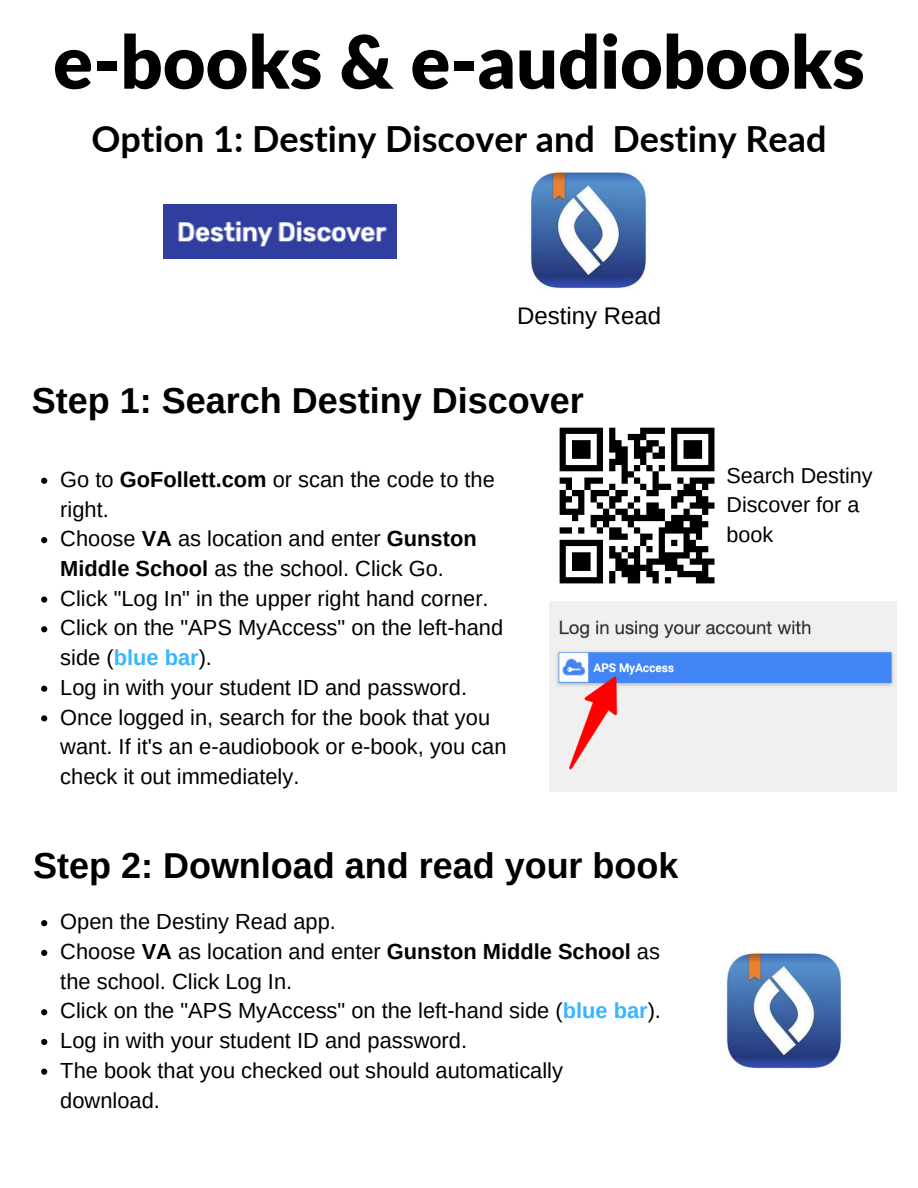
<style>
.page{position:relative;width:918px;height:1188px;background:#fff}
.page>*{position:absolute;margin:0;border:0;box-sizing:border-box;transform-origin:0 0}
.t1{font:900 73.65px "Lato";color:#000}
.t2{font:700 36px "Arimo";color:#000}
.t3{font:700 36px "Lato";color:#000}
.t4{font:24px "Arimo";color:#000}
.t5{font:21.9px/29.7px "Arimo";color:#000}
.t6{font:21.6px/29.2px "Arimo";color:#000}
.s1{font-weight:700}
.s2{font-weight:700;color:#38b6ff}
</style>
<div class="page">
<svg style="left:41px;top:478px;width:6px;height:6px"></svg>
<svg style="left:41px;top:537px;width:6px;height:6px"></svg>
<svg style="left:41px;top:597px;width:6px;height:6px"></svg>
<svg style="left:41px;top:626px;width:6px;height:6px"></svg>
<svg style="left:41px;top:686px;width:6px;height:6px"></svg>
<svg style="left:41px;top:715px;width:6px;height:6px"></svg>
<img style="left:559px;top:427px;width:156px;height:157px">
<img style="left:530px;top:172px;width:117px;height:117px">
<img style="left:723px;top:952px;width:119px;height:117px">
<svg style="left:41px;top:920px;width:6px;height:6px"></svg>
<svg style="left:41px;top:950px;width:6px;height:6px"></svg>
<svg style="left:41px;top:1009px;width:6px;height:6px"></svg>
<svg style="left:41px;top:1039px;width:6px;height:6px"></svg>
<svg style="left:41px;top:1069px;width:6px;height:6px"></svg>
<img style="left:163px;top:205px;width:233px;height:54px">
<img style="left:549px;top:601px;width:348px;height:190px">
<h1 class="t1" style="left:53px;top:16px;width:813px">e-books &amp; e-audiobooks</h1>
<h2 class="t3" style="left:91px;top:116px;width:737px">Option 1: Destiny Discover and Destiny Read</h2>
<p class="t4" style="left:517px;top:303px;width:146px">Destiny Read</p>
<h2 class="t2" style="left:32px;top:380px;width:553px">Step 1: Search Destiny Discover</h2>
<p class="t5" style="left:60px;top:464px;width:448px">Go to <span class="s1">GoFollett.com</span> or scan the code to the right.<br>Choose <span class="s1">VA</span> as location and enter <span class="s1">Gunston Middle School</span> as the school. Click Go.<br>Click "Log In" in the upper right hand corner.<br>Click on the "APS MyAccess" on the left-hand side (<span class="s2">blue bar</span>).<br>Log in with your student ID and password.<br>Once logged in, search for the book that you want. If it's an e-audiobook or e-book, you can check it out immediately.</p>
<p class="t6" style="left:726px;top:461px;width:148px">Search Destiny<br>Discover for a book</p>
<h2 class="t2" style="left:33px;top:846px;width:647px">Step 2: Download and read your book</h2>
<p class="t5" style="left:60px;top:907px;width:602px">Open the Destiny Read app.<br>Choose <span class="s1">VA</span> as location and enter <span class="s1">Gunston Middle School</span> as the school. Click Log In.<br>Click on the "APS MyAccess" on the left-hand side (<span class="s2">blue bar</span>).<br>Log in with your student ID and password.<br>The book that you checked out should automatically download.</p>
</div>
